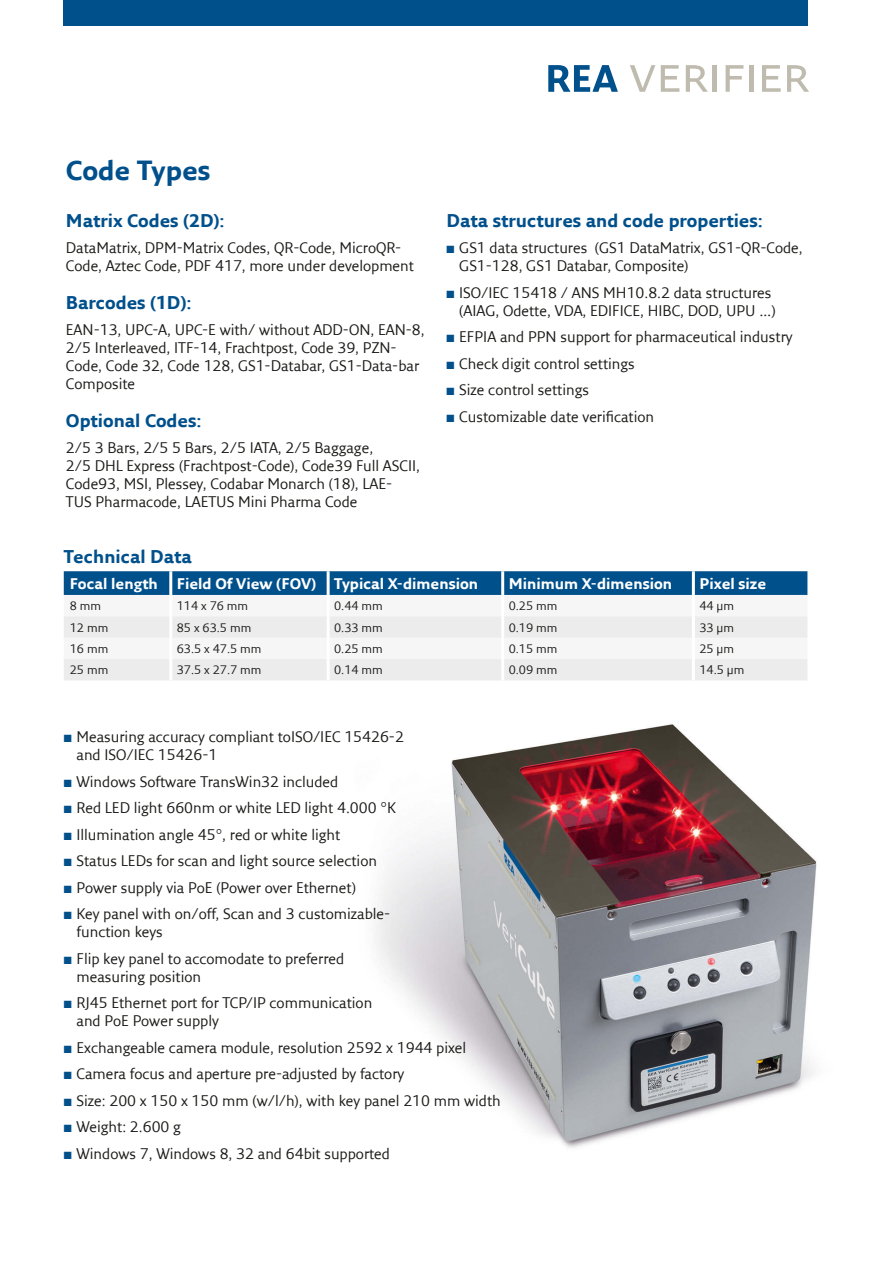
<style>
.page{position:relative;width:893px;height:1263px;background:#fff}
.page>*{position:absolute;margin:0;border:0;box-sizing:border-box;transform-origin:0 0}
.t1{font:700 27px "Fresco Sans LF";color:#00508c}
.t2{font:700 18px "Fresco Sans LF";color:#00508c}
.t3{font:15px/18px "Fresco Sans LF";color:#1a1a18}
.t4{font:700 15px "Fresco Sans LF";color:#fff}
.t5{font:12px "Fresco Sans LF";color:#1a1a18}
.s1{color:#00508c}
</style>
<div class="page">
<div style="left:64px;top:0;width:744px;height:26px;background:#00508c"></div>
<img style="left:375px;top:723px;width:442px;height:425px">
<svg style="left:64px;top:571px;width:743px;height:24px;background:#03528d"></svg>
<svg style="left:64px;top:616px;width:743px;height:64px;fill:#ececed"></svg>
<hr style="left:169px;top:571px;width:3px;height:24px;background:#fff">
<hr style="left:327px;top:571px;width:3px;height:24px;background:#fff">
<hr style="left:501px;top:571px;width:3px;height:24px;background:#fff">
<hr style="left:692px;top:571px;width:3px;height:24px;background:#fff">
<hr style="left:169px;top:616px;width:3px;height:22px;background:#fff">
<hr style="left:327px;top:616px;width:3px;height:22px;background:#fff">
<hr style="left:501px;top:616px;width:3px;height:22px;background:#fff">
<hr style="left:692px;top:616px;width:3px;height:22px;background:#fff">
<hr style="left:169px;top:638px;width:3px;height:21px;background:#fff">
<hr style="left:327px;top:638px;width:3px;height:21px;background:#fff">
<hr style="left:501px;top:638px;width:3px;height:21px;background:#fff">
<hr style="left:692px;top:638px;width:3px;height:21px;background:#fff">
<hr style="left:169px;top:659px;width:3px;height:21px;background:#fff">
<hr style="left:327px;top:659px;width:3px;height:21px;background:#fff">
<hr style="left:501px;top:659px;width:3px;height:21px;background:#fff">
<hr style="left:692px;top:659px;width:3px;height:21px;background:#fff">
<svg style="left:548px;top:65px;width:70px;height:27px"></svg>
<svg style="left:630px;top:65px;width:25px;height:27px"></svg>
<svg style="left:661px;top:65px;width:18px;height:27px"></svg>
<svg style="left:686px;top:65px;width:22px;height:27px"></svg>
<hr style="left:713px;top:65px;width:4px;height:27px;background:#bfbbae">
<svg style="left:726px;top:65px;width:17px;height:27px"></svg>
<hr style="left:750px;top:65px;width:4px;height:27px;background:#bfbbae">
<svg style="left:762px;top:65px;width:19px;height:27px"></svg>
<svg style="left:787px;top:65px;width:22px;height:27px"></svg>
<h1 class="t1" style="left:66px;top:159px;width:146px">Code Types</h1>
<p class="t2" style="left:66px;top:213px;width:160px">Matrix Codes (2D):</p>
<p class="t3" style="left:66px;top:240px;width:350px">DataMatrix, DPM-Matrix Codes, QR-Code, MicroQR-<br>Code, Aztec Code, PDF 417, more under development</p>
<p class="t2" style="left:66px;top:295px;width:127px">Barcodes (1D):</p>
<p class="t3" style="left:66px;top:322px;width:360px">EAN-13, UPC-A, UPC-E with/ without ADD-ON, EAN-8, 2/5 Interleaved, ITF-14, Frachtpost, Code 39, PZN-Code, Code 32, Code 128, GS1-Databar, GS1-Data-bar Composite</p>
<p class="t2" style="left:66px;top:413px;width:137px">Optional Codes:</p>
<p class="t3" style="left:66px;top:440px;width:356px">2/5 3 Bars, 2/5 5 Bars, 2/5 IATA, 2/5 Baggage,<br>2/5 DHL Express (Frachtpost-Code), Code39 Full ASCII, Code93, MSI, Plessey, Codabar Monarch (18), LAE-TUS Pharmacode, LAETUS Mini Pharma Code</p>
<p class="t2" style="left:446px;top:213px;width:318px">Data structures and code properties:</p>
<p class="t3" style="left:459px;top:240px;width:345px;text-indent:-13px"><span class="s1">■</span> GS1 data structures (GS1 DataMatrix, GS1-QR-Code,<br>GS1-128, GS1 Databar, Composite)</p>
<p class="t3" style="left:446px;top:284px;width:331px;text-align:right"><span class="s1">■</span> ISO/IEC 15418 / ANS MH10.8.2 data structures (AIAG, Odette, VDA, EDIFICE, HIBC, DOD, UPU …)</p>
<p class="t3" style="left:446px;top:329px;width:348px"><span class="s1">■</span> EFPIA and PPN support for pharmaceutical industry</p>
<p class="t3" style="left:446px;top:355px;width:190px"><span class="s1">■</span> Check digit control settings</p>
<p class="t3" style="left:446px;top:382px;width:144px"><span class="s1">■</span> Size control settings</p>
<p class="t3" style="left:446px;top:408px;width:209px"><span class="s1">■</span> Customizable date verification</p>
<p class="t2" style="left:64px;top:549px;width:130px">Technical Data</p>
<p class="t4" style="left:70px;top:577px;width:90px">Focal length</p>
<p class="t4" style="left:177px;top:577px;width:303px">Field Of View (FOV) Typical X-dimension</p>
<p class="t4" style="left:509px;top:577px;width:165px">Minimum X-dimension</p>
<p class="t4" style="left:699px;top:577px;width:68px">Pixel size</p>
<p class="t5" style="left:70px;top:601px;width:33px">8 mm</p>
<p class="t5" style="left:177px;top:601px;width:73px">114 x 76 mm</p>
<p class="t5" style="left:334px;top:601px;width:50px">0.44 mm</p>
<p class="t5" style="left:509px;top:601px;width:50px">0.25 mm</p>
<p class="t5" style="left:699px;top:601px;width:36px">44 μm</p>
<p class="t5" style="left:70px;top:622px;width:40px">12 mm</p>
<p class="t5" style="left:177px;top:622px;width:76px">85 x 63.5 mm</p>
<p class="t5" style="left:334px;top:622px;width:50px">0.33 mm</p>
<p class="t5" style="left:509px;top:622px;width:50px">0.19 mm</p>
<p class="t5" style="left:699px;top:622px;width:36px">33 μm</p>
<p class="t5" style="left:70px;top:644px;width:40px">16 mm</p>
<p class="t5" style="left:177px;top:644px;width:86px">63.5 x 47.5 mm</p>
<p class="t5" style="left:334px;top:644px;width:50px">0.25 mm</p>
<p class="t5" style="left:509px;top:644px;width:50px">0.15 mm</p>
<p class="t5" style="left:699px;top:644px;width:36px">25 μm</p>
<p class="t5" style="left:70px;top:665px;width:40px">25 mm</p>
<p class="t5" style="left:177px;top:665px;width:86px">37.5 x 27.7 mm</p>
<p class="t5" style="left:334px;top:665px;width:50px">0.14 mm</p>
<p class="t5" style="left:509px;top:665px;width:50px">0.09 mm</p>
<p class="t5" style="left:699px;top:665px;width:46px">14.5 μm</p>
<p class="t3" style="left:77px;top:729px;width:329px;text-indent:-13px"><span class="s1">■</span> Measuring accuracy compliant toISO/IEC 15426-2 and ISO/IEC 15426-1</p>
<p class="t3" style="left:64px;top:773px;width:276px"><span class="s1">■</span> Windows Software TransWin32 included</p>
<p class="t3" style="left:64px;top:800px;width:334px"><span class="s1">■</span> Red LED light 660nm or white LED light 4.000 °K</p>
<p class="t3" style="left:64px;top:826px;width:278px"><span class="s1">■</span> Illumination angle 45°, red or white light</p>
<p class="t3" style="left:64px;top:853px;width:315px"><span class="s1">■</span> Status LEDs for scan and light source selection</p>
<p class="t3" style="left:64px;top:879px;width:294px"><span class="s1">■</span> Power supply via PoE (Power over Ethernet)</p>
<p class="t3" style="left:77px;top:906px;width:315px;text-indent:-13px"><span class="s1">■</span> Key panel with on/off, Scan and 3 customizable - function keys</p>
<p class="t3" style="left:77px;top:950px;width:269px;text-indent:-13px"><span class="s1">■</span> Flip key panel to accomodate to preferred measuring position</p>
<p class="t3" style="left:77px;top:995px;width:297px;text-indent:-13px"><span class="s1">■</span> RJ45 Ethernet port for TCP/IP communication and PoE Power supply</p>
<p class="t3" style="left:64px;top:1039px;width:404px"><span class="s1">■</span> Exchangeable camera module, resolution 2592 x 1944 pixel</p>
<p class="t3" style="left:64px;top:1066px;width:342px"><span class="s1">■</span> Camera focus and aperture pre-adjusted by factory</p>
<p class="t3" style="left:64px;top:1092px;width:439px"><span class="s1">■</span> Size: 200 x 150 x 150 mm (w/l/h), with key panel 210 mm width</p>
<p class="t3" style="left:64px;top:1119px;width:119px"><span class="s1">■</span> Weight: 2.600 g</p>
<p class="t3" style="left:64px;top:1145px;width:328px"><span class="s1">■</span> Windows 7, Windows 8, 32 and 64bit supported</p>
</div>
